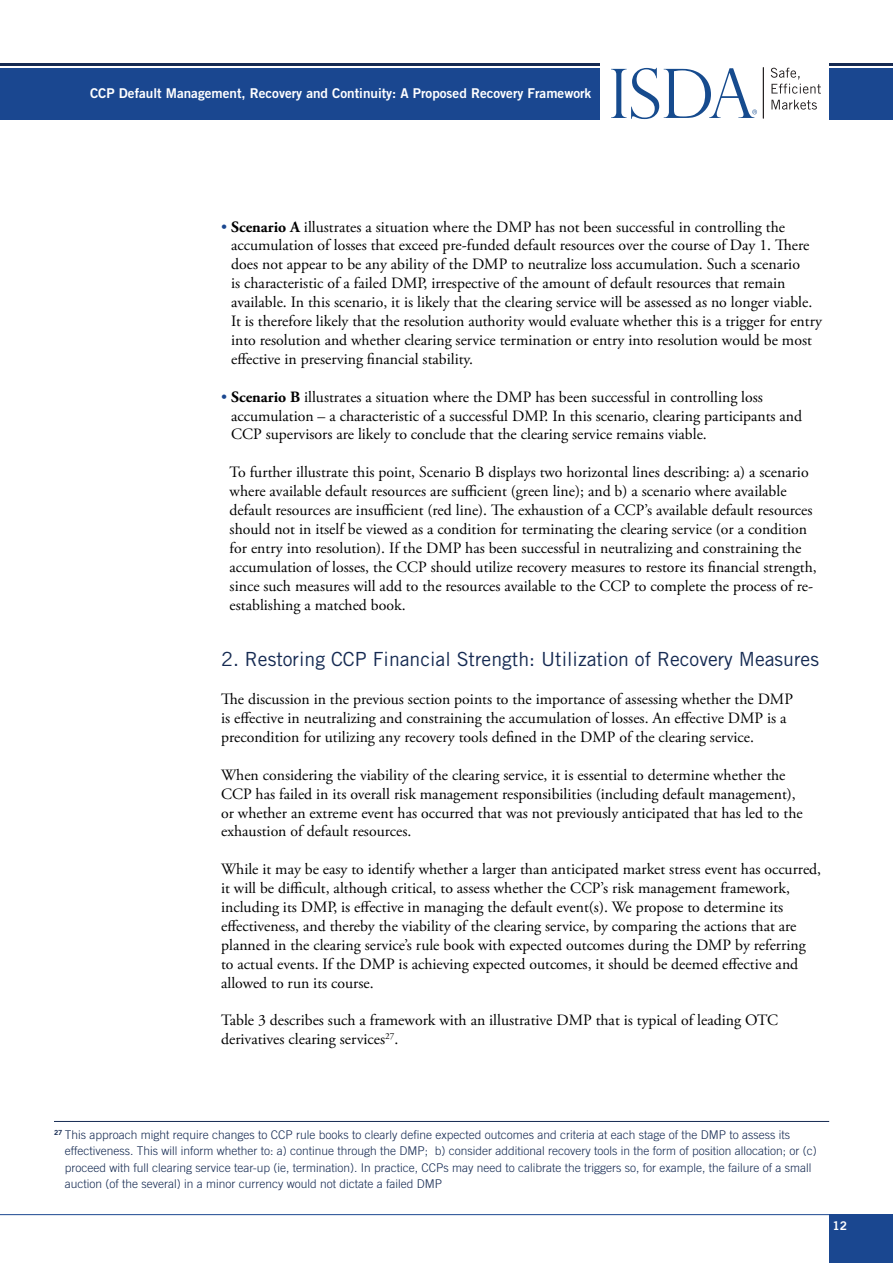
<style>
.page{position:relative;width:893px;height:1263px;background:#fff}
.page>*{position:absolute;margin:0;border:0;box-sizing:border-box;transform-origin:0 0}
.t1{font:19.5px "Trade Gothic LT Std";color:#152a52}
.t2{font:15.75px/18.9px "Adobe Garamond Pro";color:#000}
.t3{font:13.5px "Trade Gothic LT Std Bd 2";color:#fff}
.t4{font:300 12px/16.5px "Trade Gothic LT Std";color:#152a52}
.t5{font:12px "Trade Gothic LT Std Bd 2";color:#fff}
.s1{color:#1a4790}
.s2{font-weight:700}
</style>
<div class="page">
<div style="left:0;top:68px;width:600px;height:51px;background:#1a4790"></div>
<div style="left:829px;top:68px;width:64px;height:51px;background:#1a4790"></div>
<hr style="left:0;top:64px;width:600px;height:2px;background:#152a52">
<hr style="left:829px;top:64px;width:64px;height:2px;background:#152a52">
<div style="left:829px;top:1214px;width:64px;height:49px;background:#1a4790"></div>
<svg style="left:771px;top:68px;width:50px;height:26px"></svg>
<svg style="left:771px;top:100px;width:46px;height:10px"></svg>
<hr style="left:763px;top:67px;width:1px;height:51px;background:#231f20">
<svg style="left:611px;top:68px;width:146px;height:51px"></svg>
<hr style="left:0;top:1214px;width:829px;height:1px;background:#1a4790">
<hr style="left:54px;top:1121px;width:775px;height:1px;background:#152a52">
<p class="t3" style="left:90px;top:85px;width:503px">CCP Default Management, Recovery and Continuity: A Proposed Recovery Framework</p>
<p class="t2" style="left:231px;top:218px;width:592px;text-indent:-10px"><span class="s1">•</span> <span class="s2">Scenario A</span> illustrates a situation where the DMP has not been successful in controlling the accumulation of losses that exceed pre-funded default resources over the course of Day 1. There does not appear to be any ability of the DMP to neutralize loss accumulation. Such a scenario<br>is characteristic of a failed DMP, irrespective of the amount of default resources that remain available. In this scenario, it is likely that the clearing service will be assessed as no longer viable.<br>It is therefore likely that the resolution authority would evaluate whether this is a trigger for entry into resolution and whether clearing service termination or entry into resolution would be most effective in preserving financial stability.</p>
<p class="t2" style="left:231px;top:388px;width:573px;text-indent:-10px"><span class="s1">•</span> <span class="s2">Scenario B</span> illustrates a situation where the DMP has been successful in controlling loss accumulation – a characteristic of a successful DMP. In this scenario, clearing participants and<br>CCP supervisors are likely to conclude that the clearing service remains viable.</p>
<p class="t2" style="left:230px;top:463px;width:589px">To further illustrate this point, Scenario B displays two horizontal lines describing: a) a scenario where available default resources are sufficient (green line); and b) a scenario where available default resources are insufficient (red line). The exhaustion of a CCP’s available default resources should not in itself be viewed as a condition for terminating the clearing service (or a condition for entry into resolution). If the DMP has been successful in neutralizing and constraining the accumulation of losses, the CCP should utilize recovery measures to restore its financial strength, since such measures will add to the resources available to the CCP to complete the process of re&shy;establishing a matched book.</p>
<p class="t1" style="left:221px;top:647px;width:599px">2. Restoring CCP Financial Strength: Utilization of Recovery Measures</p>
<p class="t2" style="left:221px;top:690px;width:573px">The discussion in the previous section points to the importance of assessing whether the DMP is effective in neutralizing and constraining the accumulation of losses. An effective DMP is a precondition for utilizing any recovery tools defined in the DMP of the clearing service.</p>
<p class="t2" style="left:221px;top:766px;width:583px">When considering the viability of the clearing service, it is essential to determine whether the CCP has failed in its overall risk management responsibilities (including default management), or whether an extreme event has occurred that was not previously anticipated that has led to the exhaustion of default resources.</p>
<p class="t2" style="left:221px;top:860px;width:602px">While it may be easy to identify whether a larger than anticipated market stress event has occurred, it will be difficult, although critical, to assess whether the CCP’s risk management framework, including its DMP, is effective in managing the default event(s). We propose to determine its effectiveness, and thereby the viability of the clearing service, by comparing the actions that are planned in the clearing service’s rule book with expected outcomes during the DMP by referring to actual events. If the DMP is achieving expected outcomes, it should be deemed effective and allowed to run its course.</p>
<p class="t2" style="left:221px;top:1011px;width:558px">Table 3 describes such a framework with an illustrative DMP that is typical of leading OTC derivatives clearing services<sup>27</sup>.</p>
<p class="t4" style="left:65px;top:1126px;width:754px;text-indent:-11px"><sup>27</sup> This approach might require changes to CCP rule books to clearly define expected outcomes and criteria at each stage of the DMP to assess its effectiveness. This will inform whether to: a) continue through the DMP; b) consider additional recovery tools in the form of position allocation; or (c) proceed with full clearing service tear-up (ie, termination). In practice, CCPs may need to calibrate the triggers so, for example, the failure of a small auction (of the several) in a minor currency would not dictate a failed DMP</p>
<p class="t5" style="left:833px;top:1218px;width:16px">12</p>
</div>
